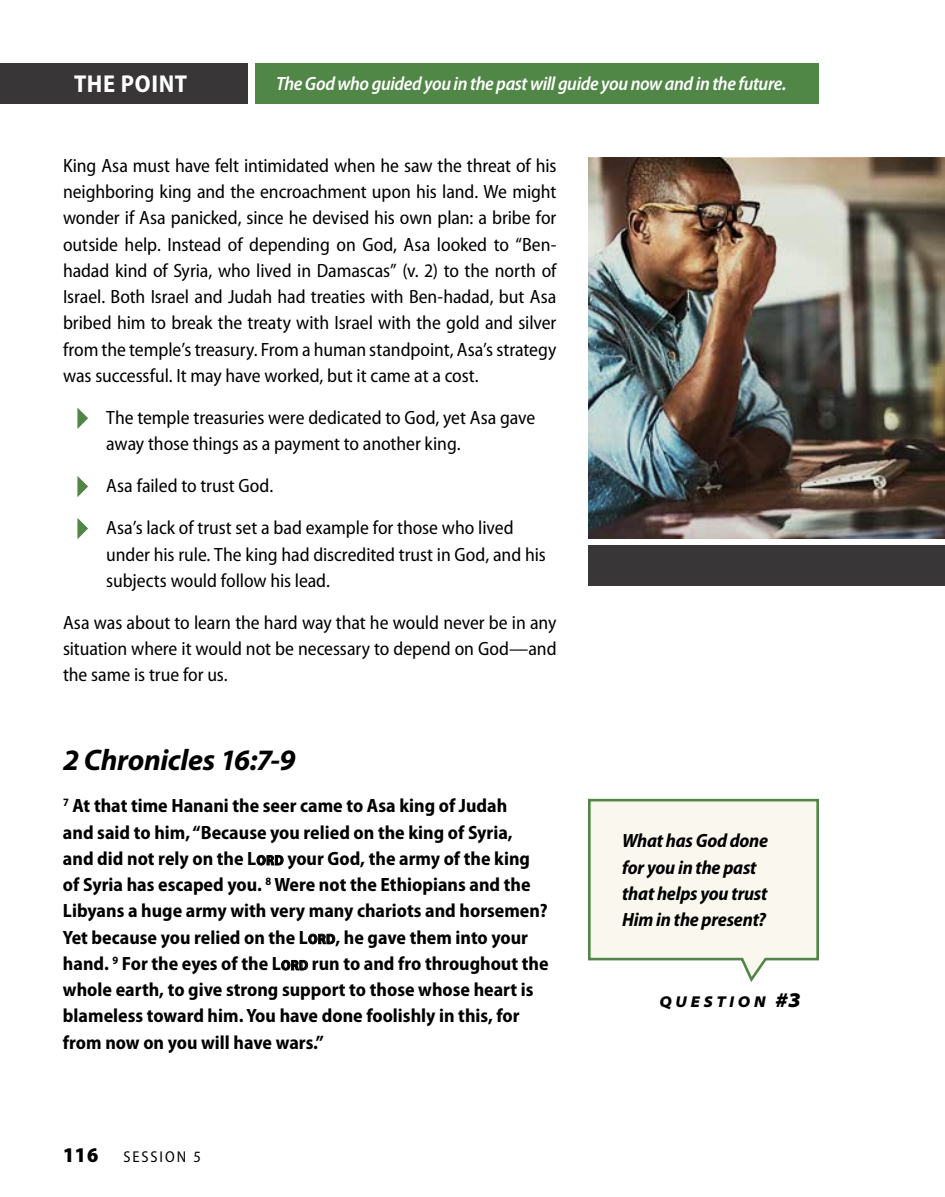
<style>
.page{position:relative;width:945px;height:1197px;background:#fff}
.page>*{position:absolute;margin:0;border:0;box-sizing:border-box;transform-origin:0 0}
.t1{font:italic 700 29.75px "Myriad Pro";letter-spacing:-.015em;color:#000}
.t2{font:700 semi-condensed 24.5px "Myriad Pro";letter-spacing:.025em;color:#fff}
.t3{font:900 semi-condensed 21px "Myriad Pro";color:#000}
.t4{font:semi-condensed 19.25px/26.2px "Myriad Pro";letter-spacing:-.005em;color:#000}
.t5{font:700 semi-condensed 19.25px/26.2px "Myriad Pro";color:#000}
.t6{font:italic 700 semi-condensed 19.25px/26.2px "Myriad Pro";letter-spacing:-.01em;color:#000}
.t7{font:italic 600 semi-condensed 19.25px "Myriad Pro";letter-spacing:-.02em;color:#fff}
.t8{font:italic 900 semi-expanded 15.75px "Myriad Pro";letter-spacing:.235em;color:#000}
.t9{font:semi-condensed 15.75px "Myriad Pro";letter-spacing:.12em;color:#000}
.s1{font-size:14px}
.s2{font-size:21px}
</style>
<div class="page">
<div style="left:0;top:63px;width:248px;height:40px;background:#383637"></div>
<div style="left:255px;top:63px;width:564px;height:40px;background:#518746"></div>
<svg style="left:257px;top:855px;width:26px;height:10px"></svg>
<svg style="left:308px;top:934px;width:27px;height:10px"></svg>
<svg style="left:281px;top:960px;width:27px;height:10px"></svg>
<svg style="left:77px;top:408px;width:11px;height:21px"></svg>
<svg style="left:77px;top:476px;width:11px;height:21px"></svg>
<svg style="left:77px;top:518px;width:11px;height:21px"></svg>
<svg style="left:588px;top:798px;width:231px;height:184px;background:#f1f2e7"></svg>
<img style="left:588px;top:158px;width:357px;height:381px">
<div style="left:588px;top:546px;width:357px;height:40px;background:#383637"></div>
<p class="t2" style="left:74px;top:70px;width:115px">THE POINT</p>
<p class="t7" style="left:276px;top:74px;width:512px">The God who guided you in the past will guide you now and in the future.</p>
<p class="t4" style="left:63px;top:153px;width:495px;text-align:justify">King Asa must have felt intimidated when he saw the threat of his neighboring king and the encroachment upon his land. We might wonder if Asa panicked, since he devised his own plan: a bribe for outside help. Instead of depending on God, Asa looked to “Ben&shy;hadad kind of Syria, who lived in Damascas” (v. 2) to the north of Israel. Both Israel and Judah had treaties with Ben-hadad, but Asa bribed him to break the treaty with Israel with the gold and silver from the temple’s treasury. From a human standpoint, Asa’s strategy was successful. It may have worked, but it came at a cost.</p>
<p class="t4" style="left:106px;top:405px;width:431px">The temple treasuries were dedicated to God, yet Asa gave away those things as a payment to another king.</p>
<p class="t4" style="left:106px;top:465px;width:409px;line-height:42px">Asa failed to trust God.<br>Asa’s lack of trust set a bad example for those who lived</p>
<p class="t4" style="left:106px;top:541px;width:441px">under his rule. The king had discredited trust in God, and his subjects would follow his lead.</p>
<p class="t4" style="left:63px;top:610px;width:495px;text-align:justify">Asa was about to learn the hard way that he would never be in any situation where it would not be necessary to depend on God—and the same is true for us.</p>
<h1 class="t1" style="left:63px;top:741px;width:234px">2 Chronicles 16:7-9</h1>
<p class="t5" style="left:63px;top:793px;width:487px"><sup>7</sup> At that time Hanani the seer came to Asa king of Judah<br>and said to him, “Because you relied on the king of Syria,<br>and did not rely on the L<span class="s1">ORD</span> your God, the army of the king of Syria has escaped you. <sup>8</sup> Were not the Ethiopians and the Libyans a huge army with very many chariots and horsemen?<br>Yet because you relied on the L<span class="s1">ORD</span>, he gave them into your hand. <sup>9</sup> For the eyes of the L<span class="s1">ORD</span> run to and fro throughout the whole earth, to give strong support to those whose heart is blameless toward him. You have done foolishly in this, for from now on you will have wars.”</p>
<p class="t3" style="left:63px;top:1143px;width:37px">116</p>
<p class="t9" style="left:123px;top:1149px;width:79px">SESSION 5</p>
<p class="t6" style="left:622px;top:828px;width:148px">What has God done for you in the past that helps you trust<br>Him in the present?</p>
<p class="t8" style="left:659px;top:993px;width:143px">QUESTION <span class="s2">#3</span></p>
</div>
